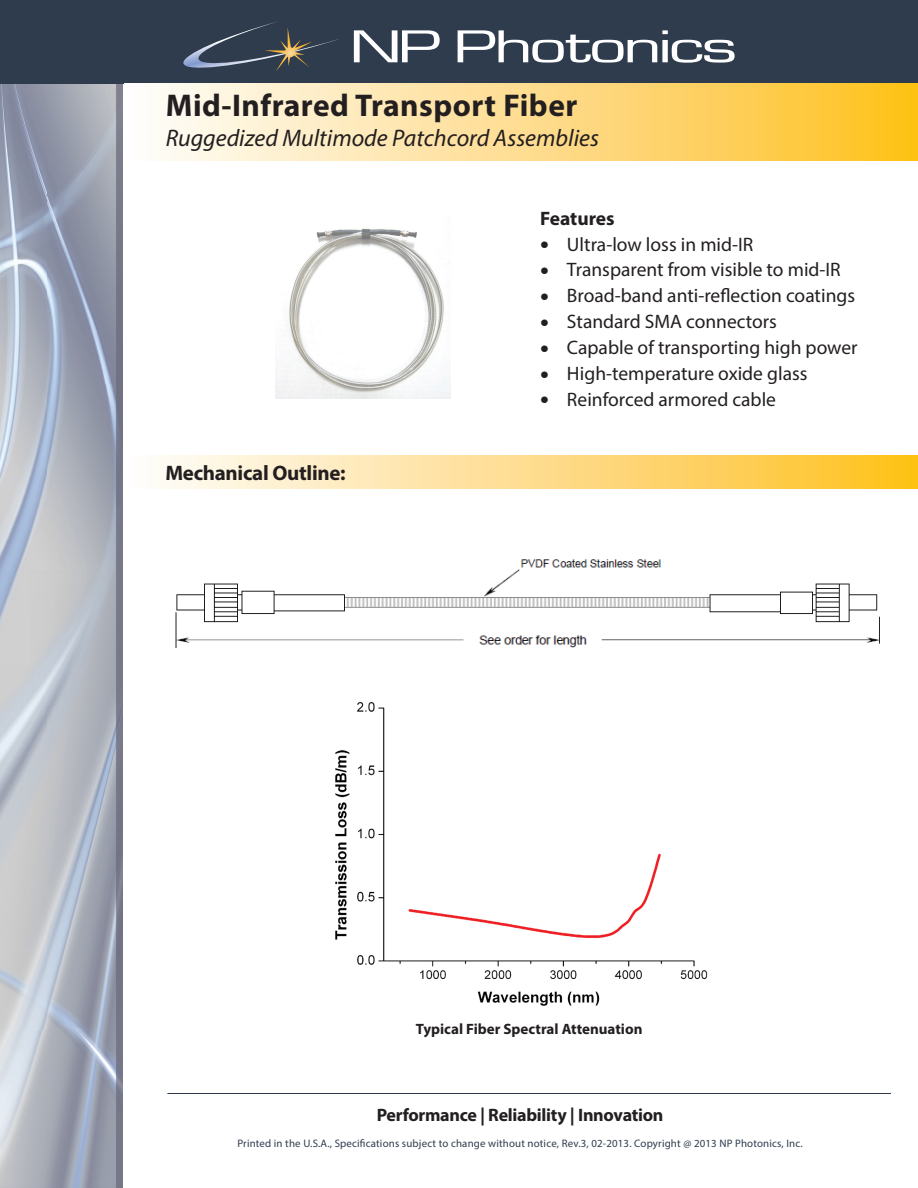
<style>
.page{position:relative;width:918px;height:1188px;background:#fff}
.page>*{position:absolute;margin:0;border:0;box-sizing:border-box;transform-origin:0 0}
.t1{font:700 31.5px "Myriad Pro";letter-spacing:.015em;color:#231f20}
.t2{font:italic 24px "Myriad Pro";color:#231f20}
.t3{font:700 21px "Myriad Pro";letter-spacing:-.015em;color:#231f20}
.t4{font:19.5px "Myriad Pro";color:#231f20}
.t5{font:700 19.5px "Myriad Pro";color:#231f20}
.t6{font:700 18px "Myriad Pro";letter-spacing:-.015em;color:#231f20}
.t7{font:700 15px "Myriad Pro";color:#231f20}
.t8{font:10.8px "Myriad Pro";letter-spacing:.015em;color:#2e3c4e}
.s1{font-size:31.5px}
</style>
<div class="page">
<img style="left:0;top:83px;width:123px;height:1105px">
<div style="left:0;top:0;width:918px;height:83px;background:#2e3c4e"></div>
<svg style="left:354px;top:30px;width:86px;height:32px"></svg>
<svg style="left:458px;top:30px;width:277px;height:33px"></svg>
<svg style="left:183px;top:22px;width:156px;height:49px"></svg>
<div style="left:124px;top:83px;width:794px;height:78px;background:linear-gradient(to right,#fefdff,#fec020)"></div>
<img style="left:335px;top:702px;width:373px;height:304px">
<img style="left:175px;top:559px;width:705px;height:89px">
<div style="left:124px;top:455px;width:794px;height:34px;background:linear-gradient(to right,#fefdff,#fec020)"></div>
<img style="left:275px;top:228px;width:176px;height:170px">
<hr style="left:167px;top:1093px;width:724px;height:1px;background:#2e3c4e">
<h1 class="t1" style="left:166px;top:85px;width:413px">Mid-Infrared Transport Fiber</h1>
<p class="t2" style="left:166px;top:123px;width:435px">Ruggedized Multimode Patchcord Assemblies</p>
<p class="t3" style="left:165px;top:460px;width:182px">Mechanical Outline:</p>
<p class="t5" style="left:540px;top:205px;width:76px">Features</p>
<p class="t4" style="left:540px;top:232px;width:215px"><span class="s1">•</span> Ultra-low loss in mid-IR</p>
<p class="t4" style="left:540px;top:258px;width:302px"><span class="s1">•</span> Transparent from visible to mid-IR</p>
<p class="t4" style="left:540px;top:284px;width:317px"><span class="s1">•</span> Broad-band anti-reflection coatings</p>
<p class="t4" style="left:540px;top:310px;width:238px"><span class="s1">•</span> Standard SMA connectors</p>
<p class="t4" style="left:540px;top:335px;width:319px"><span class="s1">•</span> Capable of transporting high power</p>
<p class="t4" style="left:540px;top:361px;width:269px"><span class="s1">•</span> High-temperature oxide glass</p>
<p class="t4" style="left:540px;top:387px;width:238px"><span class="s1">•</span> Reinforced armored cable</p>
<p class="t7" style="left:416px;top:1019px;width:228px">Typical Fiber Spectral Attenuation</p>
<p class="t6" style="left:377px;top:1103px;width:288px">Performance | Reliability | Innovation</p>
<p class="t8" style="left:237px;top:1137px;width:567px">Printed in the U.S.A., Specifications subject to change without notice, Rev.3, 02-2013. Copyright @ 2013 NP Photonics, Inc.</p>
</div>
